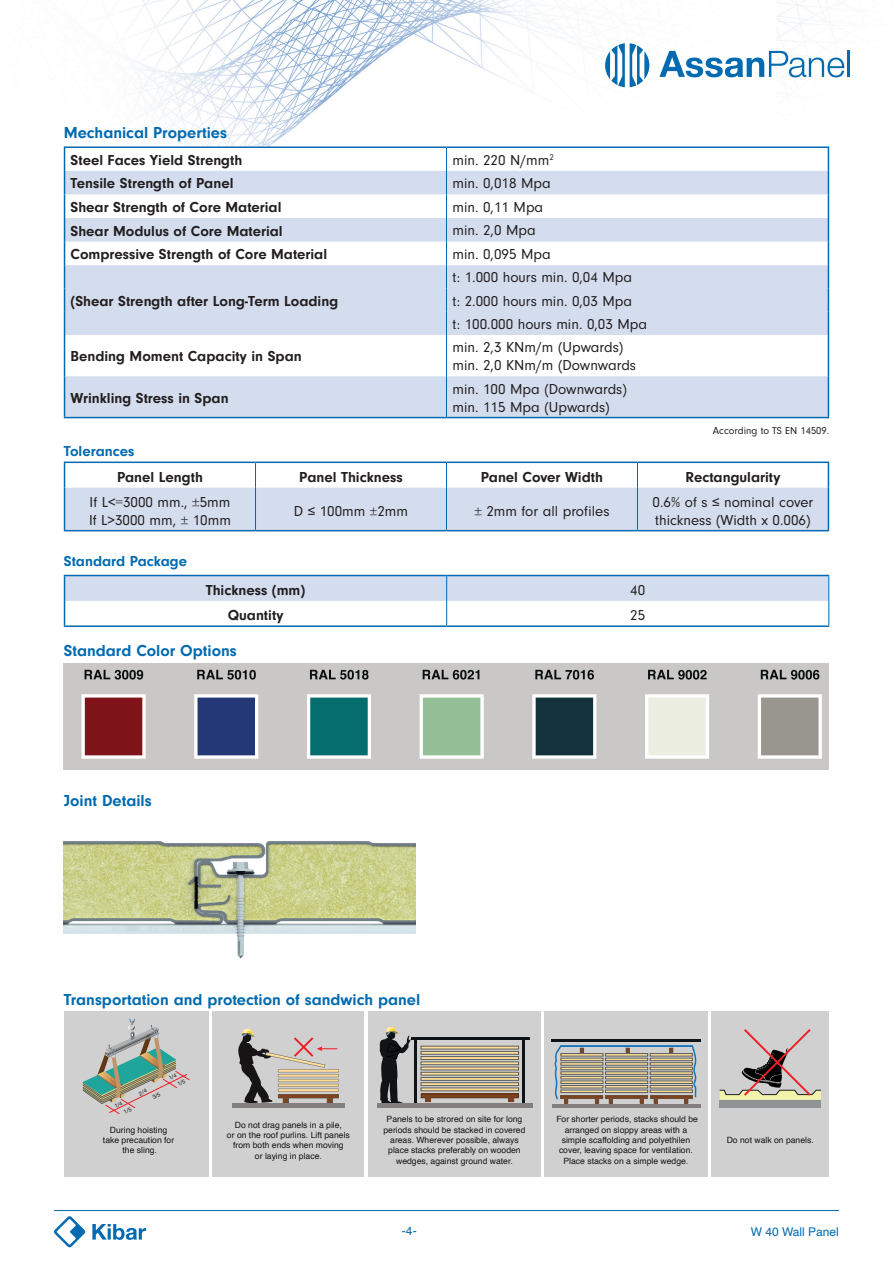
<style>
.page{position:relative;width:893px;height:1263px;background:#fff}
.page>*{position:absolute;margin:0;border:0;box-sizing:border-box;transform-origin:0 0}
.t1{font:700 16.5px "Neuzeit Gro";color:#016ab0}
.t2{font:15px/18px "Neuzeit Gro";color:#231f20}
.t3{font:700 15px "Neuzeit Gro";color:#231f20}
.t4{font:700 15px "Neuzeit Gro";color:#016ab0}
.t5{font:12px "Helvetica";color:#016ab0}
.t6{font:10.5px "Neuzeit Gro";color:#231f20}
.t7{font:8.55px/10.4px "Helvetica";color:#111416;text-align:center}
</style>
<div class="page">
<img style="left:54px;top:0;width:796px;height:1248px">
<hr style="left:64px;top:462px;width:191px;height:1px;background:#016ab0">
<hr style="left:255px;top:462px;width:191px;height:1px;background:#016ab0">
<hr style="left:446px;top:462px;width:191px;height:1px;background:#016ab0">
<hr style="left:637px;top:462px;width:192px;height:1px;background:#016ab0">
<svg style="left:64px;top:463px;width:765px;height:68px"></svg>
<hr style="left:637px;top:488px;width:1px;height:42px;background:#016ab0">
<svg style="left:64px;top:575px;width:765px;height:50px"></svg>
<hr style="left:64px;top:625px;width:383px;height:2px;background:#016ab0">
<hr style="left:447px;top:625px;width:382px;height:2px;background:#016ab0">
<img style="left:64px;top:830px;width:352px;height:138px">
<svg style="left:605px;top:43px;width:44px;height:44px"></svg>
<svg style="left:659px;top:51px;width:185px;height:26px"></svg>
<hr style="left:847px;top:51px;width:3px;height:26px;background:#016ab0">
<div style="left:64px;top:663px;width:765px;height:106px;background:#c9c8c7"></div>
<svg style="left:197px;top:670px;width:59px;height:9px"></svg>
<svg style="left:310px;top:670px;width:59px;height:9px"></svg>
<svg style="left:85px;top:670px;width:58px;height:10px"></svg>
<svg style="left:82px;top:694px;width:64px;height:65px;background:#974248"></svg>
<svg style="left:423px;top:670px;width:56px;height:9px"></svg>
<svg style="left:535px;top:670px;width:59px;height:9px"></svg>
<svg style="left:648px;top:670px;width:59px;height:10px"></svg>
<svg style="left:761px;top:670px;width:58px;height:10px"></svg>
<svg style="left:194px;top:694px;width:64px;height:65px;background:#4f5f91"></svg>
<svg style="left:307px;top:694px;width:64px;height:65px;background:#36898a"></svg>
<svg style="left:420px;top:694px;width:64px;height:65px;background:#a9cbab"></svg>
<svg style="left:532px;top:694px;width:64px;height:65px;background:#415a61"></svg>
<svg style="left:645px;top:694px;width:64px;height:65px;background:#eff0e7"></svg>
<svg style="left:758px;top:694px;width:64px;height:65px;background:#acaaa4"></svg>
<svg style="left:92px;top:1224px;width:54px;height:16px"></svg>
<svg style="left:54px;top:1216px;width:31px;height:31px"></svg>
<hr style="left:54px;top:1210px;width:785px;height:1px;background:#016ab0">
<svg style="left:65px;top:335px;width:763px;height:82px"></svg>
<hr style="left:446px;top:335px;width:1px;height:41px;background:#016ab0">
<hr style="left:446px;top:376px;width:1px;height:41px;background:#016ab0">
<hr style="left:64px;top:146px;width:382px;height:2px;background:#016ab0">
<hr style="left:446px;top:146px;width:383px;height:2px;background:#016ab0">
<svg style="left:64px;top:147px;width:765px;height:188px"></svg>
<hr style="left:64px;top:335px;width:1px;height:41px;background:#016ab0">
<hr style="left:828px;top:335px;width:1px;height:41px;background:#016ab0">
<hr style="left:64px;top:376px;width:1px;height:41px;background:#016ab0">
<hr style="left:828px;top:376px;width:1px;height:41px;background:#016ab0">
<hr style="left:64px;top:417px;width:382px;height:1px;background:#016ab0">
<hr style="left:446px;top:417px;width:383px;height:1px;background:#016ab0">
<div style="left:64px;top:1011px;width:145px;height:165px;background:#d1d0d1"></div>
<div style="left:213px;top:1011px;width:151px;height:165px;background:#d1d0d1"></div>
<svg style="left:368px;top:1011px;width:172px;height:165px;background:#cbcaca"></svg>
<div style="left:544px;top:1011px;width:164px;height:165px;background:#d1d0d1"></div>
<div style="left:711px;top:1011px;width:118px;height:165px;background:#d1d0d1"></div>
<div style="left:720px;top:1101px;width:101px;height:7px;background:#919293"></div>
<svg style="left:720px;top:1029px;width:101px;height:71px"></svg>
<div style="left:421px;top:1046px;width:98px;height:3px;border:1px solid #595d5d"></div>
<div style="left:421px;top:1051px;width:98px;height:3px;border:1px solid #595d5d"></div>
<div style="left:421px;top:1056px;width:98px;height:4px;border:1px solid #595d5d"></div>
<div style="left:421px;top:1061px;width:98px;height:4px;border:1px solid #595d5d"></div>
<div style="left:421px;top:1072px;width:98px;height:3px;border:1px solid #595d5d"></div>
<div style="left:421px;top:1077px;width:98px;height:3px;border:1px solid #595d5d"></div>
<div style="left:421px;top:1082px;width:98px;height:4px;border:1px solid #595d5d"></div>
<div style="left:421px;top:1088px;width:98px;height:3px;border:1px solid #595d5d"></div>
<hr style="left:411px;top:1037px;width:118px;height:3px;background:#111416">
<hr style="left:415px;top:1039px;width:2px;height:64px;background:#111416">
<hr style="left:523px;top:1039px;width:2px;height:64px;background:#111416">
<svg style="left:380px;top:1026px;width:31px;height:77px;background:#747574"></svg>
<svg style="left:421px;top:1094px;width:98px;height:8px"></svg>
<div style="left:377px;top:1103px;width:155px;height:5px;background:#837f7f"></div>
<hr style="left:278px;top:1069px;width:61px;height:3px;background:#595d5d">
<hr style="left:278px;top:1074px;width:61px;height:3px;background:#595d5d">
<hr style="left:278px;top:1079px;width:61px;height:3px;background:#595d5d">
<hr style="left:278px;top:1084px;width:61px;height:3px;background:#595d5d">
<hr style="left:278px;top:1089px;width:61px;height:3px;background:#595d5d">
<hr style="left:232px;top:1103px;width:113px;height:4px;background:#837f7f">
<svg style="left:238px;top:1028px;width:99px;height:75px"></svg>
<hr style="left:551px;top:1039px;width:150px;height:3px;background:#111416">
<hr style="left:552px;top:1104px;width:149px;height:4px;background:#837f7f">
<svg style="left:554px;top:1045px;width:143px;height:58px"></svg>
<svg style="left:82px;top:1019px;width:108px;height:95px"></svg>
<h1 class="t1" style="left:64px;top:123px;width:165px">Mechanical Properties</h1>
<h2 class="t3" style="left:71px;top:151px;width:173px">Steel Faces Yield Strength</h2>
<h2 class="t2" style="left:452px;top:151px;width:103px">min. 220 N/mm<sup>2</sup></h2>
<h2 class="t3" style="left:71px;top:175px;width:164px">Tensile Strength of Panel</h2>
<h2 class="t2" style="left:452px;top:175px;width:100px">min. 0,018 Mpa</h2>
<h2 class="t3" style="left:71px;top:199px;width:212px">Shear Strength of Core Material</h2>
<h2 class="t2" style="left:452px;top:198px;width:92px">min. 0,11 Mpa</h2>
<h2 class="t3" style="left:71px;top:222px;width:214px">Shear Modulus of Core Material</h2>
<h2 class="t2" style="left:452px;top:222px;width:85px">min. 2,0 Mpa</h2>
<h2 class="t3" style="left:71px;top:246px;width:258px">Compressive Strength of Core Material</h2>
<h2 class="t2" style="left:452px;top:245px;width:100px">min. 0,095 Mpa</h2>
<h2 class="t3" style="left:71px;top:293px;width:269px">(Shear Strength after Long-Term Loading</h2>
<h2 class="t2" style="left:452px;top:266px;width:196px;line-height:23.2px">t: 1.000 hours min. 0,04 Mpa<br>t: 2.000 hours min. 0,03 Mpa<br>t: 100.000 hours min. 0,03 Mpa</h2>
<h2 class="t3" style="left:71px;top:348px;width:233px">Bending Moment Capacity in Span</h2>
<h2 class="t2" style="left:452px;top:339px;width:185px">min. 2,3 KNm/m (Upwards) min. 2,0 KNm/m (Downwards</h2>
<h2 class="t3" style="left:71px;top:389px;width:160px">Wrinkling Stress in Span</h2>
<h2 class="t2" style="left:452px;top:380px;width:176px">min. 100 Mpa (Downwards) min. 115 Mpa (Upwards)</h2>
<p class="t6" style="left:713px;top:425px;width:118px">According to TS EN 14509.</p>
<h2 class="t4" style="left:64px;top:442px;width:72px">Tolerances</h2>
<h2 class="t3" style="left:117px;top:468px;width:87px">Panel Length</h2>
<h2 class="t3" style="left:299px;top:468px;width:105px">Panel Thickness</h2>
<h2 class="t3" style="left:481px;top:468px;width:124px">Panel Cover Width</h2>
<h2 class="t3" style="left:685px;top:468px;width:96px">Rectangularity</h2>
<h2 class="t2" style="left:89px;top:493px;width:143px">If L&lt;=3000 mm., ±5mm<br>If L&gt;3000 mm, ± 10mm</h2>
<h2 class="t2" style="left:294px;top:502px;width:116px">D ≤ 100mm ±2mm</h2>
<h2 class="t2" style="left:474px;top:502px;width:137px">± 2mm for all profiles</h2>
<h2 class="t2" style="left:653px;top:493px;width:162px">0.6% of s ≤ nominal cover thickness (Width x 0.006)</h2>
<h2 class="t4" style="left:64px;top:553px;width:125px">Standard Package</h2>
<h2 class="t3" style="left:206px;top:581px;width:101px">Thickness (mm)</h2>
<h2 class="t2" style="left:630px;top:581px;width:16px">40</h2>
<h2 class="t3" style="left:228px;top:607px;width:57px">Quantity</h2>
<h2 class="t2" style="left:630px;top:606px;width:16px">25</h2>
<h1 class="t1" style="left:64px;top:641px;width:175px">Standard Color Options</h1>
<h1 class="t1" style="left:64px;top:791px;width:89px">Joint Details</h1>
<h1 class="t1" style="left:64px;top:990px;width:358px">Transportation and protection of sandwich panel</h1>
<p class="t7" style="left:383px;top:1114px;width:144px">Panels to be strored on site for long periods should be stacked in covered areas. Wherever possible, always place stacks preferably on wooden wedges, against ground water.</p>
<p class="t7" style="left:227px;top:1120px;width:124px">Do not drag panels in a pile,<br>or on the roof purlins. Lift panels from both ends when moving<br>or laying in place.</p>
<p class="t7" style="left:556px;top:1114px;width:143px">For shorter periods, stacks should be arranged on sloppy areas with a simple scaffolding and polyethilen cover, leaving space for ventilation.<br>Place stacks on a simple wedge.</p>
<p class="t7" style="left:103px;top:1125px;width:73px">During hoisting take precaution for the sling.</p>
<p class="t7" style="left:727px;top:1135px;width:89px">Do not walk on panels.</p>
<h3 class="t5" style="left:402px;top:1221px;width:16px">-4-</h3>
<h3 class="t5" style="left:751px;top:1222px;width:90px">W 40 Wall Panel</h3>
</div>
